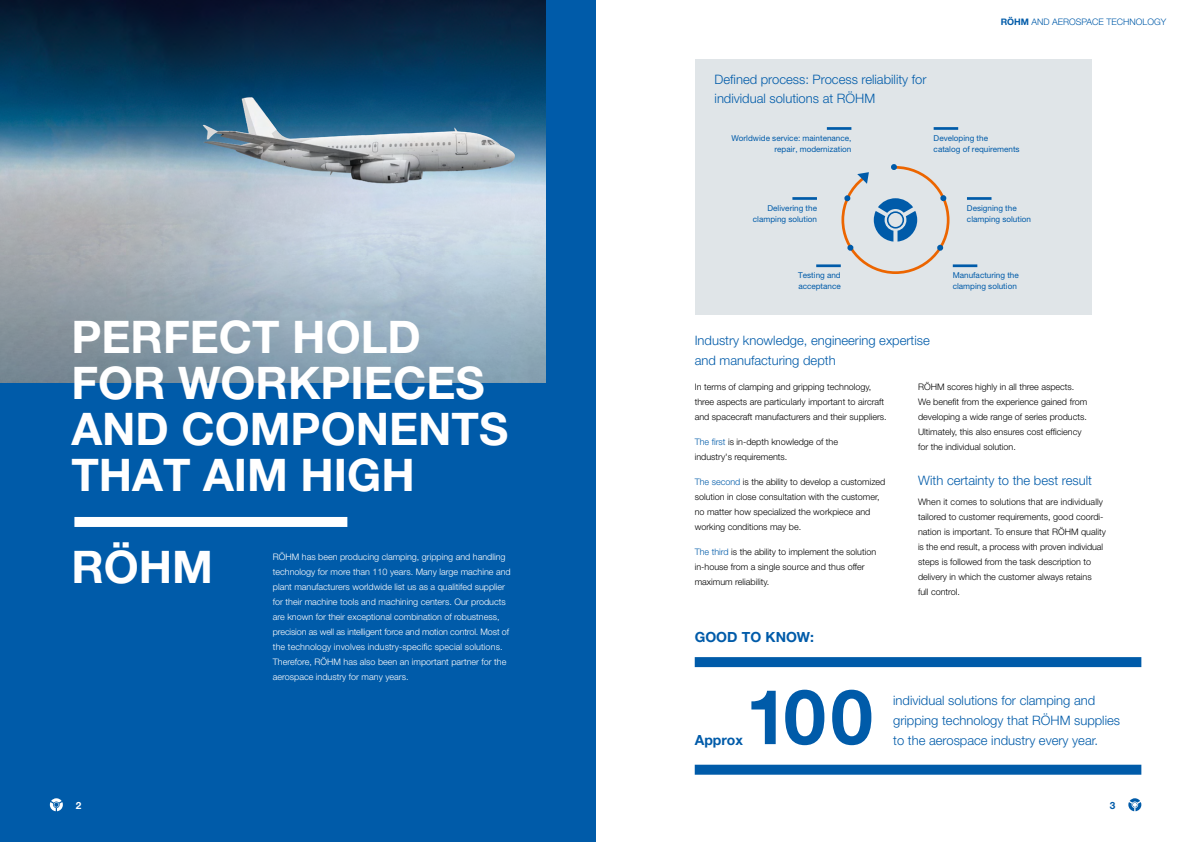
<style>
.page{position:relative;width:1191px;height:842px;background:#fff}
.page>*{position:absolute;margin:0;border:0;box-sizing:border-box;transform-origin:0 0}
.t1{font:700 76.2px "Helvetica Neue LT Pro";color:#005ba9}
.t2{font:700 45px/46px "Helvetica Neue LT Pro";color:#fff}
.t3{font:700 14px "Helvetica Neue LT Pro";color:#005ba9}
.t4{font:300 13px/20px "Helvetica Neue LT Pro";color:#005ba9}
.t5{font:700 10px "Helvetica Neue LT Pro";color:#005ba9}
.t6{font:700 10px "Helvetica Neue LT Pro";color:#fff}
.t7{font:300 9px/15px "Helvetica Neue LT Pro";color:#000}
.t8{font:300 9px/15px "Helvetica Neue LT Pro";color:#fff}
.t9{font:300 9px "Helvetica Neue LT Pro";color:#005ba9}
.t10{font:8.1px/11px "Helvetica Neue LT Pro";color:#005ba9}
.s1{font-weight:700}
.s2{color:#005ba9}
</style>
<div class="page">
<svg style="left:1128px;top:798px;width:13px;height:13px"></svg>
<div style="left:0;top:0;width:595px;height:842px;background:#005ba9"></div>
<svg style="left:50px;top:798px;width:13px;height:13px"></svg>
<img style="left:0;top:0;width:546px;height:382px">
<div style="left:74px;top:517px;width:273px;height:10px;background:#fff"></div>
<div style="left:694px;top:657px;width:447px;height:10px;background:#005ba9"></div>
<div style="left:694px;top:765px;width:447px;height:10px;background:#005ba9"></div>
<div style="left:694px;top:60px;width:397px;height:255px;background:#e0e5e8"></div>
<hr style="left:933px;top:127px;width:25px;height:3px;background:#005ba9">
<hr style="left:952px;top:264px;width:25px;height:3px;background:#005ba9">
<hr style="left:792px;top:197px;width:25px;height:3px;background:#005ba9">
<hr style="left:967px;top:197px;width:24px;height:3px;background:#005ba9">
<hr style="left:816px;top:264px;width:24px;height:3px;background:#005ba9">
<hr style="left:827px;top:127px;width:24px;height:3px;background:#005ba9">
<svg style="left:840px;top:164px;width:110px;height:110px"></svg>
<h2 class="t2" style="left:71px;top:313px;width:438px">PERFECT HOLD<br>FOR WORKPIECES<br>AND COMPONENTS<br>THAT AIM HIGH</h2>
<h2 class="t2" style="left:71px;top:543px;width:143px">RÖHM</h2>
<p class="t6" style="left:76px;top:799px;width:7px">2</p>
<p class="t8" style="left:273px;top:549px;width:239px">RÖHM has been producing clamping, gripping and handling technology for more than 110 years. Many large machine and plant manufacturers worldwide list us as a qualitifed supplier for their machine tools and machining centers. Our products are known for their exceptional combination of robustness, precision as well as intelligent force and motion control. Most of the technology involves industry-specific special solutions.<br>Therefore, RÖHM has also been an important partner for the aerospace industry for many years.</p>
<h3 class="t4" style="left:714px;top:69px;width:213px;line-height:19px">Defined process: Process reliability for individual solutions at RÖHM</h3>
<p class="t9" style="left:1000px;top:16px;width:167px"><span class="s1">RÖHM</span> AND AEROSPACE TECHNOLOGY</p>
<p class="t10" style="left:731px;top:132px;width:121px;text-align:right">Worldwide service: maintenance, repair, modernization</p>
<p class="t10" style="left:933px;top:132px;width:87px">Developing the<br>catalog of requirements</p>
<p class="t10" style="left:753px;top:202px;width:66px;text-align:right">Delivering the clamping solution</p>
<p class="t10" style="left:967px;top:202px;width:66px">Designing the clamping solution</p>
<p class="t10" style="left:798px;top:269px;width:44px">Testing and acceptance</p>
<h3 class="t4" style="left:694px;top:330px;width:237px">Industry knowledge, engineering expertise and manufacturing depth</h3>
<p class="t10" style="left:952px;top:269px;width:67px">Manufacturing the clamping solution</p>
<p class="t7" style="left:694px;top:379px;width:193px">In terms of clamping and gripping technology, three aspects are particularly important to aircraft and spacecraft manufacturers and their suppliers.</p>
<p class="t7" style="left:694px;top:434px;width:145px"><span class="s2">The first</span> is in-depth knowledge of the industry's requirements.</p>
<p class="t7" style="left:694px;top:474px;width:192px"><span class="s2">The second</span> is the ability to develop a customized solution in close consultation with the customer, no matter how specialized the workpiece and working conditions may be.</p>
<p class="t7" style="left:694px;top:544px;width:183px"><span class="s2">The third</span> is the ability to implement the solution in-house from a single source and thus offer maximum reliability.</p>
<h3 class="t3" style="left:694px;top:628px;width:121px">GOOD TO KNOW:</h3>
<p class="t7" style="left:918px;top:379px;width:171px">RÖHM scores highly in all three aspects.<br>We benefit from the experience gained from developing a wide range of series products.<br>Ultimately, this also ensures cost efficiency for the individual solution.</p>
<h3 class="t4" style="left:918px;top:470px;width:175px">With certainty to the best result</h3>
<p class="t7" style="left:918px;top:494px;width:189px">When it comes to solutions that are individually tailored to customer requirements, good coordi&shy;nation is important. To ensure that RÖHM quality is the end result, a process with proven individual steps is followed from the task description to delivery in which the customer always retains<br>full control.</p>
<h3 class="t3" style="left:694px;top:731px;width:50px">Approx</h3>
<h1 class="t1" style="left:746px;top:670px;width:129px">100</h1>
<h3 class="t4" style="left:893px;top:690px;width:228px">individual solutions for clamping and gripping technology that RÖHM supplies to the aerospace industry every year.</h3>
<p class="t5" style="left:1110px;top:799px;width:7px">3</p>
</div>
